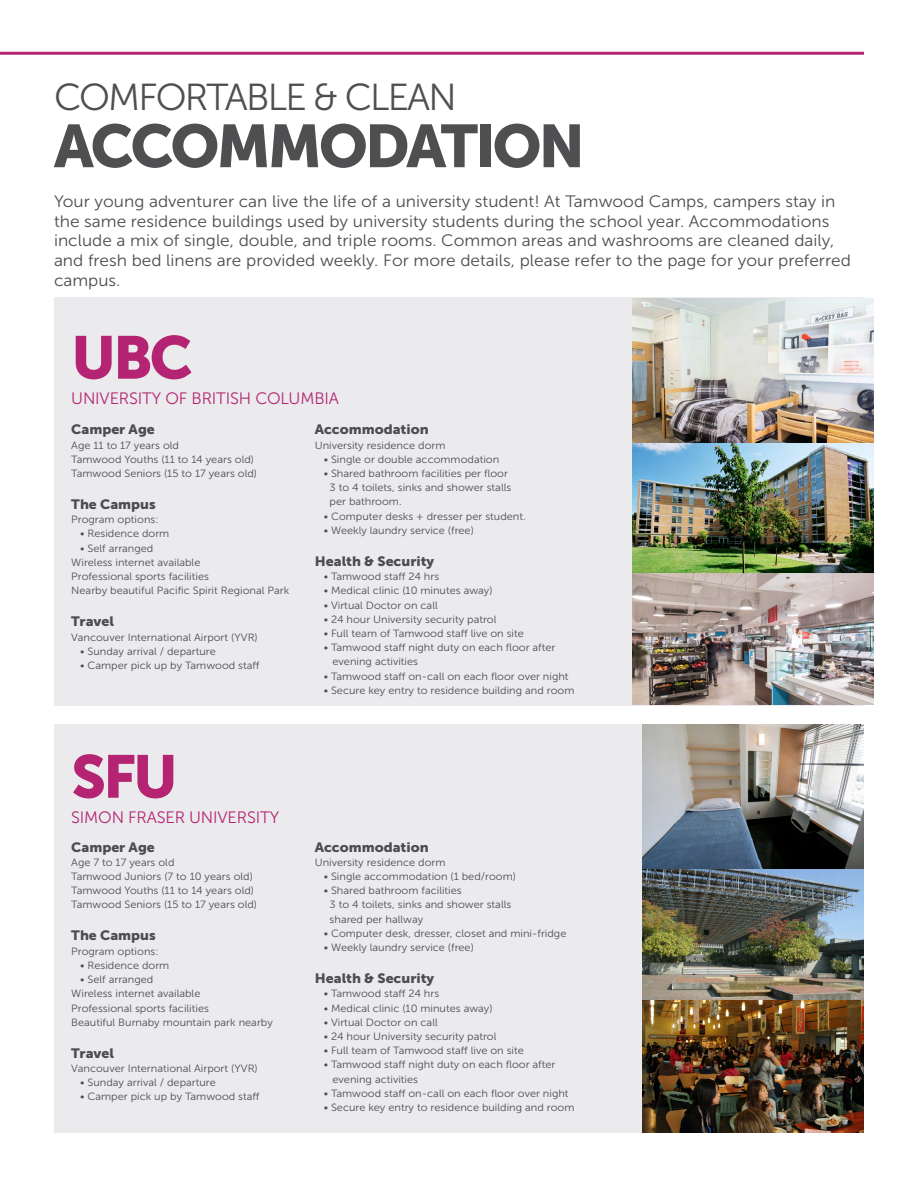
<style>
.page{position:relative;width:918px;height:1188px;background:#fff}
.page>*{position:absolute;margin:0;border:0;box-sizing:border-box;transform-origin:0 0}
.t1{font:60px "Museo Sans 900";letter-spacing:-.05em;color:#4f4e50}
.t2{font:60px "Museo Sans 900";letter-spacing:-.05em;color:#b42472}
.t3{font:37.5px "Museo Sans 300";letter-spacing:-.05em;color:#4f4e50}
.t4{font:16.5px/19.8px "Museo Sans 300";color:#4d4d4f;scale:1.05 1}
.t5{font:16.5px "Museo Sans 300";letter-spacing:-.01em;color:#b42472}
.t6{font:13.5px "Museo Sans 900";color:#4d4d4f;scale:1.05 1}
.t7{font:10.5px/14.2px "Museo Sans 300";color:#4d4d4f;scale:1.05 1}
</style>
<div class="page">
<hr style="left:0;top:52px;width:864px;height:3px;background:#b42472">
<div style="left:54px;top:298px;width:810px;height:408px;background:#ebebed"></div>
<div style="left:54px;top:725px;width:810px;height:408px;background:#ebebed"></div>
<img style="left:633px;top:299px;width:241px;height:406px">
<img style="left:643px;top:725px;width:221px;height:408px">
<h2 class="t3" style="left:54px;top:77px;width:404px">COMFORTABLE &amp; CLEAN</h2>
<h1 class="t1" style="left:54px;top:112px;width:532px">ACCOMMODATION</h1>
<p class="t4" style="left:54px;top:191px;width:760px">Your young adventurer can live the life of a university student! At Tamwood Camps, campers stay in the same residence buildings used by university students during the school year. Accommodations include a mix of single, double, and triple rooms. Common areas and washrooms are cleaned daily, and fresh bed linens are provided weekly. For more details, please refer to the page for your preferred campus.</p>
<h1 class="t2" style="left:71px;top:324px;width:123px">UBC</h1>
<h3 class="t5" style="left:71px;top:390px;width:269px">UNIVERSITY OF BRITISH COLUMBIA</h3>
<p class="t6" style="left:71px;top:422px;width:81px">Camper Age</p>
<p class="t7" style="left:71px;top:438px;width:178px">Age 11 to 17 years old<br>Tamwood Youths (11 to 14 years old)<br>Tamwood Seniors (15 to 17 years old)</p>
<p class="t6" style="left:71px;top:497px;width:82px">The Campus</p>
<p class="t7" style="left:71px;top:513px;width:85px">Program options:</p>
<p class="t7" style="left:80px;top:527px;width:86px">• Residence dorm</p>
<p class="t7" style="left:71px;top:541px;width:209px;text-indent:9px">• Self arranged<br>Wireless internet available<br>Professional sports facilities<br>Nearby beautiful Pacific Spirit Regional Park</p>
<p class="t6" style="left:71px;top:614px;width:42px">Travel</p>
<p class="t7" style="left:71px;top:630px;width:179px">Vancouver International Airport (YVR)</p>
<p class="t7" style="left:80px;top:644px;width:131px">• Sunday arrival / departure</p>
<p class="t7" style="left:80px;top:658px;width:172px">• Camper pick up by Tamwood staff</p>
<h1 class="t2" style="left:71px;top:743px;width:108px">SFU</h1>
<h3 class="t5" style="left:71px;top:809px;width:210px">SIMON FRASER UNIVERSITY</h3>
<p class="t6" style="left:71px;top:839px;width:81px">Camper Age</p>
<p class="t7" style="left:71px;top:855px;width:178px">Age 7 to 17 years old<br>Tamwood Juniors (7 to 10 years old)<br>Tamwood Youths (11 to 14 years old)<br>Tamwood Seniors (15 to 17 years old)</p>
<p class="t6" style="left:71px;top:928px;width:82px">The Campus</p>
<p class="t7" style="left:71px;top:944px;width:85px">Program options:</p>
<p class="t7" style="left:80px;top:958px;width:86px">• Residence dorm</p>
<p class="t7" style="left:71px;top:972px;width:194px;text-indent:9px">• Self arranged<br>Wireless internet available<br>Professional sports facilities<br>Beautiful Burnaby mountain park nearby</p>
<p class="t6" style="left:71px;top:1045px;width:42px">Travel</p>
<p class="t7" style="left:71px;top:1061px;width:179px">Vancouver International Airport (YVR)</p>
<p class="t7" style="left:80px;top:1076px;width:131px">• Sunday arrival / departure</p>
<p class="t7" style="left:80px;top:1090px;width:172px">• Camper pick up by Tamwood staff</p>
<p class="t6" style="left:315px;top:422px;width:110px">Accommodation</p>
<p class="t7" style="left:315px;top:438px;width:126px">University residence dorm</p>
<p class="t7" style="left:324px;top:452px;width:169px">• Single or double accommodation</p>
<p class="t7" style="left:330px;top:466px;width:175px;text-indent:-6px">• Shared bathroom facilities per floor<br>3 to 4 toilets, sinks and shower stalls per bathroom.</p>
<p class="t7" style="left:324px;top:509px;width:194px">• Computer desks + dresser per student.</p>
<p class="t7" style="left:324px;top:523px;width:145px">• Weekly laundry service (free)</p>
<p class="t6" style="left:315px;top:553px;width:115px">Health &amp; Security</p>
<p class="t7" style="left:324px;top:569px;width:112px">• Tamwood staff 24 hrs</p>
<p class="t7" style="left:324px;top:584px;width:162px">• Medical clinic (10 minutes away)</p>
<p class="t7" style="left:324px;top:598px;width:110px">• Virtual Doctor on call</p>
<p class="t7" style="left:324px;top:612px;width:166px">• 24 hour University security patrol</p>
<p class="t7" style="left:324px;top:626px;width:192px">• Full team of Tamwood staff live on site</p>
<p class="t7" style="left:333px;top:641px;width:214px;text-indent:-9px">• Tamwood staff night duty on each floor after evening activities</p>
<p class="t7" style="left:324px;top:669px;width:235px">• Tamwood staff on-call on each floor over night</p>
<p class="t7" style="left:324px;top:683px;width:240px">• Secure key entry to residence building and room</p>
<p class="t6" style="left:315px;top:839px;width:110px">Accommodation</p>
<p class="t7" style="left:315px;top:855px;width:126px">University residence dorm</p>
<p class="t7" style="left:324px;top:869px;width:185px">• Single accommodation (1 bed/room)</p>
<p class="t7" style="left:330px;top:884px;width:175px;text-indent:-6px">• Shared bathroom facilities<br>3 to 4 toilets, sinks and shower stalls shared per hallway</p>
<p class="t7" style="left:324px;top:926px;width:233px">• Computer desk, dresser, closet and mini-fridge</p>
<p class="t7" style="left:324px;top:940px;width:145px">• Weekly laundry service (free)</p>
<p class="t6" style="left:315px;top:971px;width:115px">Health &amp; Security</p>
<p class="t7" style="left:324px;top:987px;width:112px">• Tamwood staff 24 hrs</p>
<p class="t7" style="left:324px;top:1001px;width:162px">• Medical clinic (10 minutes away)</p>
<p class="t7" style="left:324px;top:1015px;width:110px">• Virtual Doctor on call</p>
<p class="t7" style="left:324px;top:1029px;width:166px">• 24 hour University security patrol</p>
<p class="t7" style="left:324px;top:1044px;width:192px">• Full team of Tamwood staff live on site</p>
<p class="t7" style="left:333px;top:1058px;width:214px;text-indent:-9px">• Tamwood staff night duty on each floor after evening activities</p>
<p class="t7" style="left:324px;top:1086px;width:235px">• Tamwood staff on-call on each floor over night</p>
<p class="t7" style="left:324px;top:1100px;width:240px">• Secure key entry to residence building and room</p>
</div>
